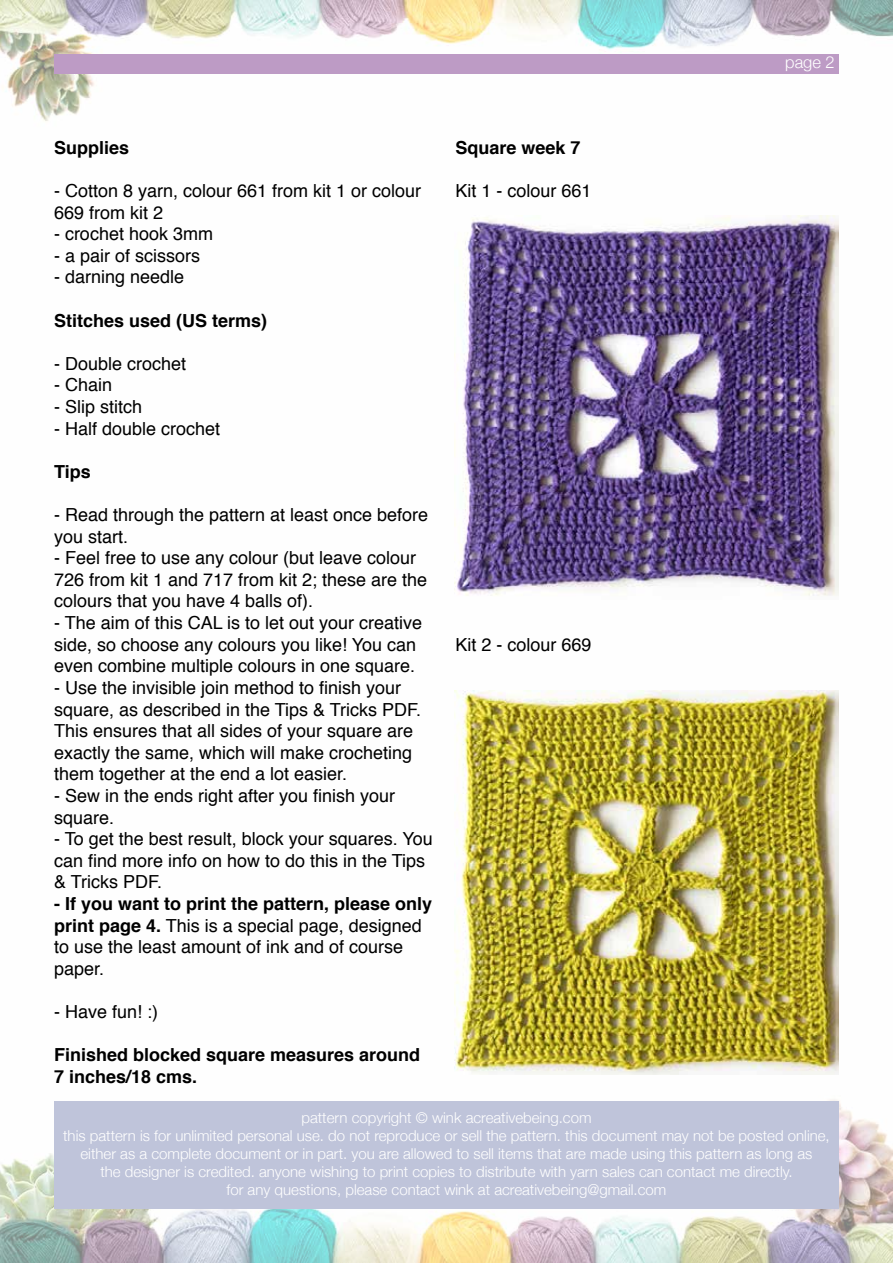
<style>
.page{position:relative;width:893px;height:1263px;background:#fff}
.page>*{position:absolute;margin:0;border:0;box-sizing:border-box;transform-origin:0 0}
.t1{font:18px/21.6px "Helvetica";color:#000}
.t2{font:700 18px/21.6px "Helvetica";color:#000}
.t3{font:300 16.5px "Helvetica Neue";color:#fff}
.t4{font:300 15px/18px "Helvetica Neue";color:#fff;text-align:center}
.s1{font-weight:700}
</style>
<div class="page">
<img style="left:0;top:0;width:893px;height:1263px">
<div style="left:54px;top:1101px;width:785px;height:108px;background:#bfc4da"></div>
<div style="left:54px;top:54px;width:785px;height:20px;background:#bd9bc5"></div>
<img style="left:455px;top:215px;width:384px;height:384px">
<img style="left:455px;top:690px;width:384px;height:384px">
<p class="t2" style="left:54px;top:137px;width:77px">Supplies</p>
<p class="t1" style="left:54px;top:180px;width:369px">- Cotton 8 yarn, colour 661 from kit 1 or colour<br>669 from kit 2</p>
<p class="t1" style="left:54px;top:224px;width:161px">- crochet hook 3mm</p>
<p class="t1" style="left:54px;top:245px;width:148px">- a pair of scissors</p>
<p class="t1" style="left:54px;top:267px;width:132px">- darning needle</p>
<p class="t2" style="left:54px;top:310px;width:215px">Stitches used (US terms)</p>
<p class="t1" style="left:54px;top:353px;width:134px">- Double crochet</p>
<p class="t1" style="left:54px;top:375px;width:60px">- Chain</p>
<p class="t1" style="left:54px;top:396px;width:90px">- Slip stitch</p>
<p class="t1" style="left:54px;top:418px;width:168px">- Half double crochet</p>
<p class="t2" style="left:54px;top:461px;width:38px">Tips</p>
<p class="t1" style="left:54px;top:504px;width:376px">- Read through the pattern at least once before you start.</p>
<p class="t1" style="left:54px;top:548px;width:375px">- Feel free to use any colour (but leave colour<br>726 from kit 1 and 717 from kit 2; these are the colours that you have 4 balls of).</p>
<p class="t1" style="left:54px;top:612px;width:370px">- The aim of this CAL is to let out your creative side, so choose any colours you like! You can even combine multiple colours in one square.</p>
<p class="t1" style="left:54px;top:677px;width:369px">- Use the invisible join method to finish your square, as described in the Tips &amp; Tricks PDF.<br>This ensures that all sides of your square are exactly the same, which will make crocheting them together at the end a lot easier.</p>
<p class="t1" style="left:54px;top:785px;width:343px">- Sew in the ends right after you finish your square.</p>
<p class="t1" style="left:54px;top:828px;width:380px">- To get the best result, block your squares. You can find more info on how to do this in the Tips &amp; Tricks PDF.</p>
<p class="t1" style="left:54px;top:893px;width:380px"><span class="s1">- If you want to print the pattern, please only print page 4.</span> This is a special page, designed to use the least amount of ink and of course paper.</p>
<p class="t1" style="left:54px;top:1001px;width:106px">- Have fun! :)</p>
<p class="t2" style="left:54px;top:1044px;width:368px">Finished blocked square measures around<br>7 inches/18 cms.</p>
<p class="t2" style="left:455px;top:137px;width:127px">Square week 7</p>
<p class="t1" style="left:455px;top:180px;width:138px">Kit 1 - colour 661</p>
<p class="t1" style="left:455px;top:634px;width:138px">Kit 2 - colour 669</p>
<p class="t3" style="left:785px;top:49px;width:51px">page 2</p>
<p class="t4" style="left:63px;top:1107px;width:768px">pattern copyright © wink acreativebeing.com<br>this pattern is for unlimited personal use. do not reproduce or sell the pattern. this document may not be posted online, either as a complete document or in part. you are allowed to sell items that are made using this pattern as long as<br>the designer is credited. anyone wishing to print copies to distribute with yarn sales can contact me directly.<br>for any questions, please contact wink at acreativebeing@gmail.com</p>
</div>
